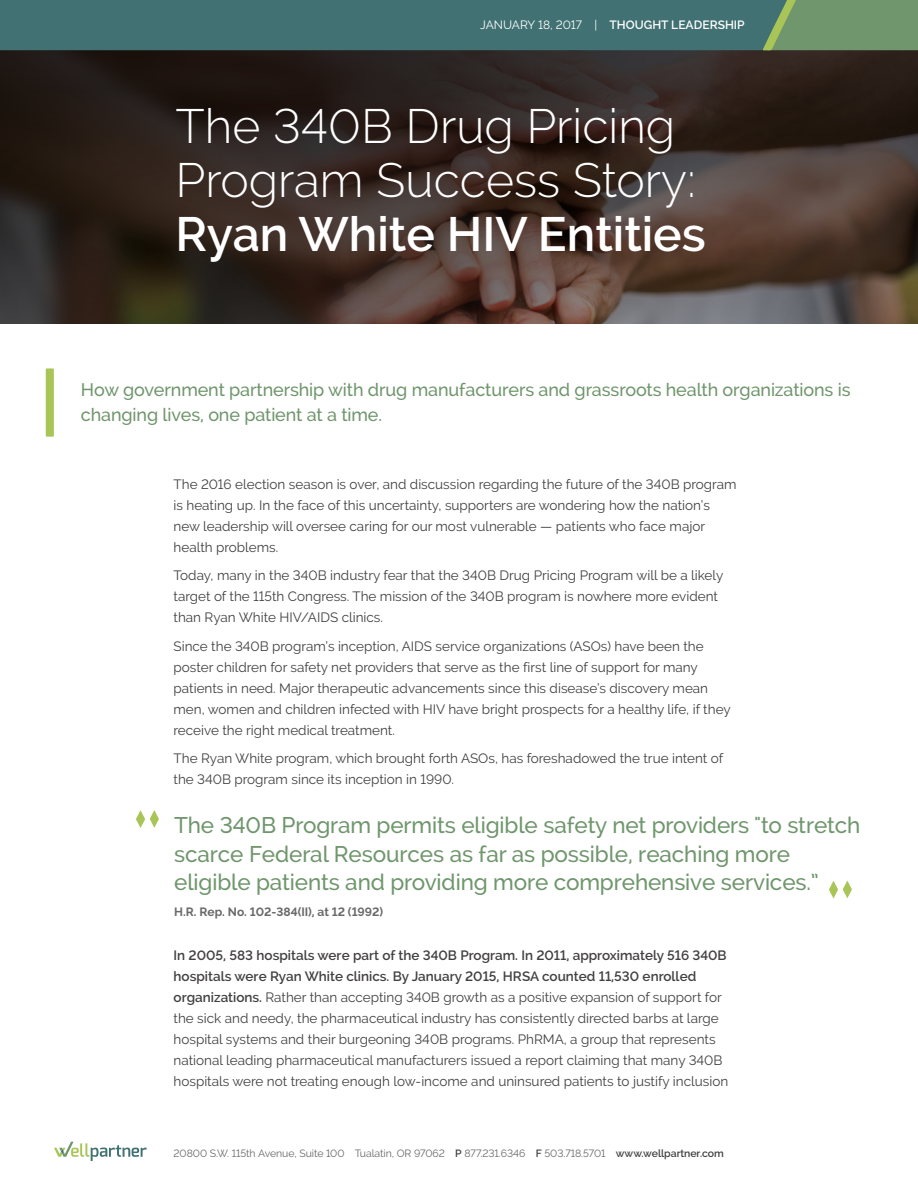
<style>
.page{position:relative;width:918px;height:1188px;background:#fff}
.page>*{position:absolute;margin:0;border:0;box-sizing:border-box;transform-origin:0 0}
.Headline__Issue_Brie{font:300 48px/54px "Raleway";color:#fff}
.Callout_Quote__green{font:500 22.5px/28.5px "Raleway";letter-spacing:-.005em;color:#6f966c}
.Intro_Copy__green{font:500 18px/25.5px "Raleway";letter-spacing:-.005em;color:#6f966c}
.Body_Copy_2__default{font:13.5px/21px "Raleway";color:#424041}
.Quote_Byline{font:700 12px "Raleway";color:#686968}
.Content_type{font:600 12px "Raleway";color:#fff}
.t1{font:10.5px "Raleway";letter-spacing:-.005em;color:#686968}
.s1{font-weight:400}
.s2{font-weight:600}
.s3{font-weight:600;color:#424041}
</style>
<div class="page">
<svg style="left:54px;top:1142px;width:93px;height:19px"></svg>
<svg style="left:0;top:50px;width:918px;height:274px;background:#3a2d27"></svg>
<svg style="left:0;top:0;width:918px;height:50px;background:#487770"></svg>
<div style="left:46px;top:368px;width:8px;height:69px;background:#a9c557"></div>
<svg style="left:136px;top:810px;width:23px;height:18px"></svg>
<svg style="left:829px;top:881px;width:23px;height:18px"></svg>
<p class="Content_type" style="left:480px;top:18px;width:266px"><span class="s1">JANUARY 18, 2017 |</span> THOUGHT LEADERSHIP</p>
<p class="Headline__Issue_Brie" style="left:176px;top:99px;width:532px">The 340B Drug Pricing<br>Program Success Story:<br><span class="s2">Ryan White HIV Entities</span></p>
<p class="Intro_Copy__green" style="left:81px;top:377px;width:771px">How government partnership with drug manufacturers and grassroots health organizations is changing lives, one patient at a time.</p>
<p class="Body_Copy_2__default" style="left:174px;top:474px;width:565px">The 2016 election season is over, and discussion regarding the future of the 340B program is heating up. In the face of this uncertainty, supporters are wondering how the nation’s new leadership will oversee caring for our most vulnerable — patients who face major health problems.</p>
<p class="Body_Copy_2__default" style="left:174px;top:565px;width:551px">Today, many in the 340B industry fear that the 340B Drug Pricing Program will be a likely target of the 115th Congress. The mission of the 340B program is nowhere more evident than Ryan White HIV/AIDS clinics.</p>
<p class="Body_Copy_2__default" style="left:174px;top:636px;width:559px">Since the 340B program’s inception, AIDS service organizations (ASOs) have been the poster children for safety net providers that serve as the first line of support for many patients in need. Major therapeutic advancements since this disease’s discovery mean men, women and children infected with HIV have bright prospects for a healthy life, if they receive the right medical treatment.</p>
<p class="Body_Copy_2__default" style="left:174px;top:748px;width:551px">The Ryan White program, which brought forth ASOs, has foreshadowed the true intent of the 340B program since its inception in 1990.</p>
<p class="Callout_Quote__green" style="left:174px;top:811px;width:688px">The 340B Program permits eligible safety net providers "to stretch scarce Federal Resources as far as possible, reaching more eligible patients and providing more comprehensive services.”</p>
<p class="Quote_Byline" style="left:174px;top:905px;width:210px">H.R. Rep. No. 102-384(II), at 12 (1992)</p>
<p class="Body_Copy_2__default" style="left:174px;top:945px;width:556px"><span class="s2">In 2005, 583 hospitals were part of the 340B Program. In 2011, approximately 516 340B hospitals were Ryan White clinics. By January 2015, HRSA counted 11,530 enrolled organizations.</span> Rather than accepting 340B growth as a positive expansion of support for the sick and needy, the pharmaceutical industry has consistently directed barbs at large hospital systems and their burgeoning 340B programs. PhRMA, a group that represents national leading pharmaceutical manufacturers issued a report claiming that many 340B hospitals were not treating enough low-income and uninsured patients to justify inclusion</p>
<p class="t1" style="left:174px;top:1147px;width:552px">20800 S.W. 115th Avenue, Suite 100 Tualatin, OR 97062 <span class="s3">P</span> 877.231.6346 <span class="s3">F</span> 503.718.5701 <span class="s3">www.wellpartner.com</span></p>
</div>
